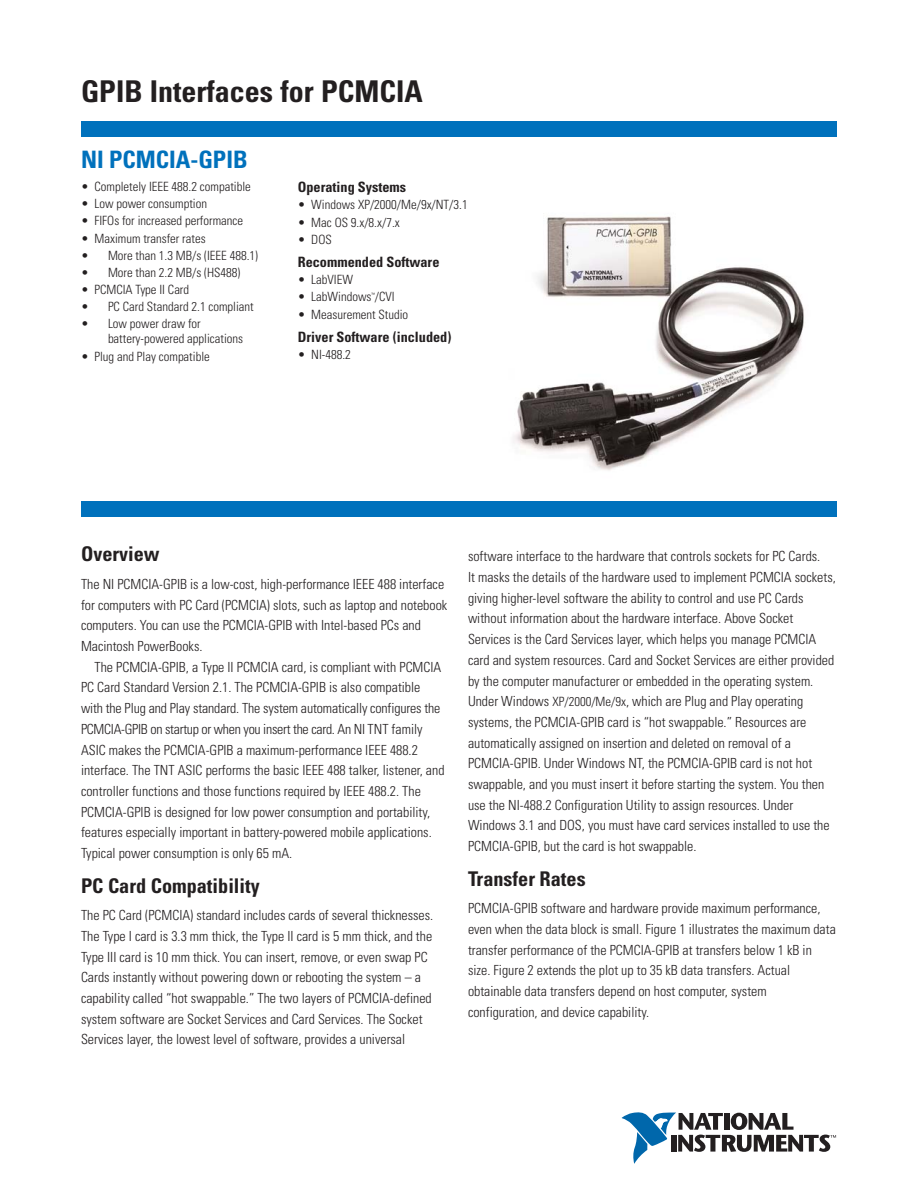
<style>
.page{position:relative;width:918px;height:1188px;background:#fff}
.page>*{position:absolute;margin:0;border:0;box-sizing:border-box;transform-origin:0 0}
.t1{font:700 condensed 30px "Univers";color:#231f20}
.t2{font:700 condensed 24px "Univers";color:#0071bc}
.t3{font:700 condensed 20.25px "Univers";color:#231f20}
.t4{font:700 condensed 14.25px "Univers";color:#231f20}
.t5{font:300 condensed 13.95px/20.7px "Univers";color:#231f20}
.t6{font:300 condensed 12.75px/15px "Univers";color:#231f20}
.t7{font:300 condensed 4.5px "Univers";color:#231f20}
.s1{font-size:12.75px}
</style>
<div class="page">
<div style="left:81px;top:122px;width:756px;height:15px;background:#0071bc"></div>
<div style="left:81px;top:501px;width:756px;height:16px;background:#0071bc"></div>
<img style="left:513px;top:216px;width:291px;height:255px">
<svg style="left:622px;top:1113px;width:214px;height:51px"></svg>
<h1 class="t1" style="left:81px;top:80px;width:343px">GPIB Interfaces for PCMCIA</h1>
<h2 class="t2" style="left:81px;top:151px;width:168px">NI PCMCIA-GPIB</h2>
<p class="t6" style="left:81px;top:180px;width:171px">• Completely IEEE 488.2 compatible</p>
<p class="t6" style="left:81px;top:198px;width:128px">• Low power consumption</p>
<p class="t6" style="left:81px;top:215px;width:164px">• FIFOs for increased performance</p>
<p class="t6" style="left:81px;top:232px;width:126px">• Maximum transfer rates</p>
<p class="t6" style="left:81px;top:249px;width:179px">• More than 1.3 MB/s (IEEE 488.1)</p>
<p class="t6" style="left:81px;top:266px;width:161px">• More than 2.2 MB/s (HS488)</p>
<p class="t6" style="left:81px;top:283px;width:110px">• PCMCIA Type II Card</p>
<p class="t6" style="left:81px;top:301px;width:174px">• PC Card Standard 2.1 compliant</p>
<p class="t6" style="left:108px;top:318px;width:137px;text-indent:-27px">• Low power draw for battery-powered applications</p>
<p class="t6" style="left:81px;top:350px;width:130px">• Plug and Play compatible</p>
<p class="t4" style="left:298px;top:182px;width:110px">Operating Systems</p>
<p class="t6" style="left:298px;top:199px;width:171px">• Windows XP/2000/Me/9x/NT/3.1</p>
<p class="t6" style="left:298px;top:216px;width:103px">• Mac OS 9.x/8.x/7.x</p>
<p class="t6" style="left:298px;top:233px;width:36px">• DOS</p>
<p class="t4" style="left:298px;top:257px;width:143px">Recommended Software</p>
<p class="t6" style="left:298px;top:274px;width:57px">• LabVIEW</p>
<p class="t6" style="left:298px;top:291px;width:98px">• LabWindows /CVI</p>
<p class="t7" style="left:371px;top:292px;width:5px">™</p>
<p class="t6" style="left:298px;top:308px;width:112px">• Measurement Studio</p>
<p class="t4" style="left:298px;top:332px;width:155px">Driver Software (included)</p>
<p class="t6" style="left:298px;top:348px;width:55px">• NI-488.2</p>
<h3 class="t3" style="left:81px;top:547px;width:80px">Overview</h3>
<p class="t5" style="left:81px;top:575px;width:368px">The NI PCMCIA-GPIB is a low-cost, high-performance IEEE 488 interface for computers with PC Card (PCMCIA) slots, such as laptop and notebook computers. You can use the PCMCIA-GPIB with Intel-based PCs and Macintosh PowerBooks.</p>
<p class="t5" style="left:81px;top:658px;width:365px;text-indent:14px">The PCMCIA-GPIB, a Type II PCMCIA card, is compliant with PCMCIA PC Card Standard Version 2.1. The PCMCIA-GPIB is also compatible with the Plug and Play standard. The system automatically configures the PCMCIA-GPIB on startup or when you insert the card. An NI TNT family ASIC makes the PCMCIA-GPIB a maximum-performance IEEE 488.2 interface. The TNT ASIC performs the basic IEEE 488 talker, listener, and controller functions and those functions required by IEEE 488.2. The PCMCIA-GPIB is designed for low power consumption and portability, features especially important in battery-powered mobile applications.<br>Typical power consumption is only 65 mA.</p>
<h3 class="t3" style="left:81px;top:878px;width:180px">PC Card Compatibility</h3>
<p class="t5" style="left:81px;top:906px;width:354px">The PC Card (PCMCIA) standard includes cards of several thicknesses.<br>The Type I card is 3.3 mm thick, the Type II card is 5 mm thick, and the Type III card is 10 mm thick. You can insert, remove, or even swap PC Cards instantly without powering down or rebooting the system – a capability called “hot swappable.” The two layers of PCMCIA-defined system software are Socket Services and Card Services. The Socket Services layer, the lowest level of software, provides a universal</p>
<p class="t5" style="left:468px;top:547px;width:369px">software interface to the hardware that controls sockets for PC Cards.<br>It masks the details of the hardware used to implement PCMCIA sockets, giving higher-level software the ability to control and use PC Cards without information about the hardware interface. Above Socket Services is the Card Services layer, which helps you manage PCMCIA card and system resources. Card and Socket Services are either provided by the computer manufacturer or embedded in the operating system.<br>Under Windows <span class="s1">XP/2000/Me/9x</span>, which are Plug and Play operating systems, the PCMCIA-GPIB card is “hot swappable.” Resources are automatically assigned on insertion and deleted on removal of a PCMCIA-GPIB. Under Windows NT, the PCMCIA-GPIB card is not hot swappable, and you must insert it before starting the system. You then use the NI-488.2 Configuration Utility to assign resources. Under Windows 3.1 and DOS, you must have card services installed to use the PCMCIA-GPIB, but the card is hot swappable.</p>
<h3 class="t3" style="left:468px;top:871px;width:119px">Transfer Rates</h3>
<p class="t5" style="left:468px;top:899px;width:369px">PCMCIA-GPIB software and hardware provide maximum performance, even when the data block is small. Figure 1 illustrates the maximum data transfer performance of the PCMCIA-GPIB at transfers below 1 kB in size. Figure 2 extends the plot up to 35 kB data transfers. Actual obtainable data transfers depend on host computer, system configuration, and device capability.</p>
</div>
